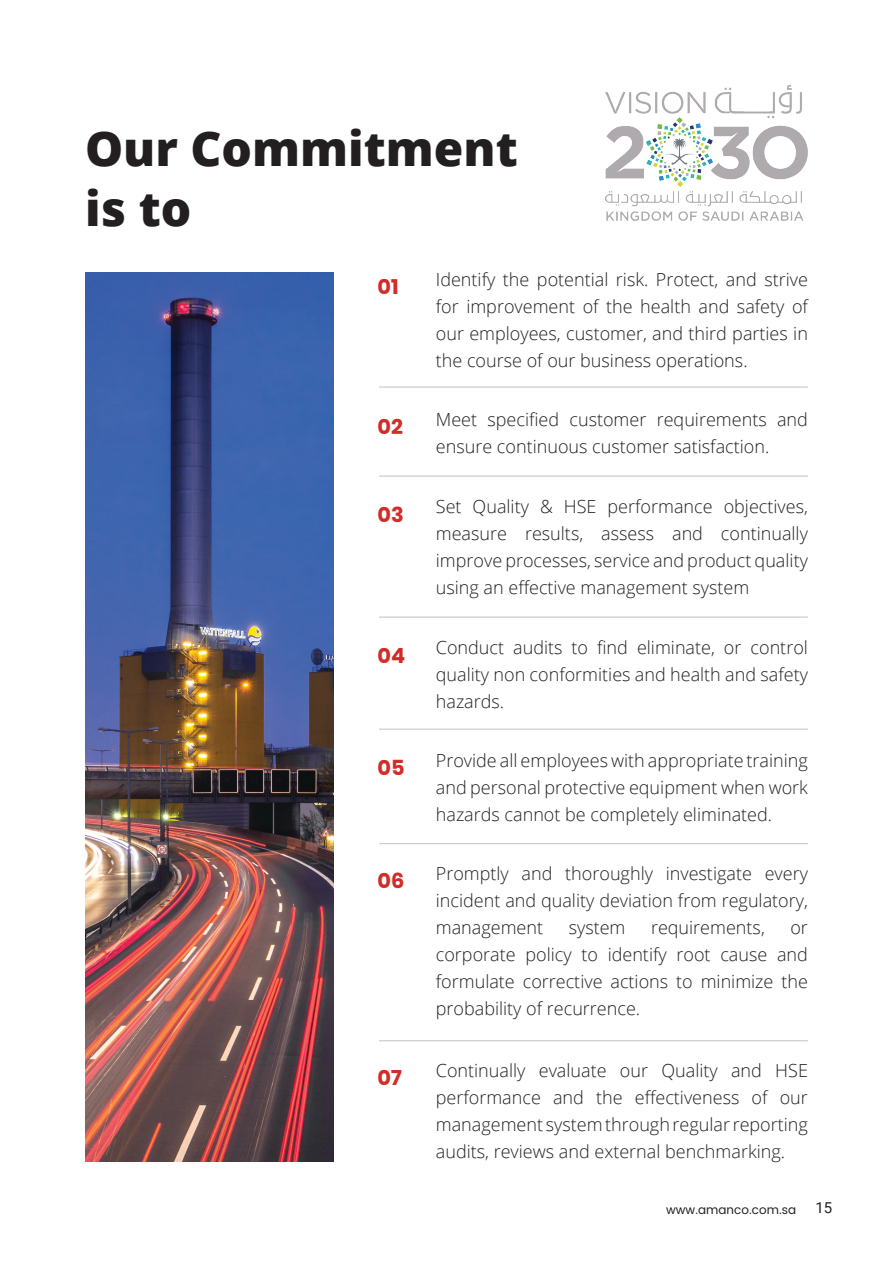
<style>
.page{position:relative;width:893px;height:1263px;background:#fff}
.page>*{position:absolute;margin:0;border:0;box-sizing:border-box;transform-origin:0 0}
.t1{font:800 48px/60px "Open Sans";color:#231f20}
.t2{font:700 21px "Poppins";color:#d32b27}
.t3{font:300 18px/27px "Open Sans";color:#231f20;text-align:justify}
.t4{font:15px "Roboto";color:#231f20}
.t5{font:12px "Poppins";letter-spacing:.005em;color:#231f20}
</style>
<div class="page">
<img style="left:85px;top:272px;width:248px;height:889px">
<img style="left:605px;top:85px;width:203px;height:136px">
<hr style="left:379px;top:386px;width:429px;height:2px;background:#c6c5c7">
<hr style="left:379px;top:476px;width:429px;height:1px;background:#c6c5c7">
<hr style="left:379px;top:617px;width:429px;height:1px;background:#c6c5c7">
<hr style="left:379px;top:729px;width:429px;height:1px;background:#c6c5c7">
<hr style="left:379px;top:843px;width:429px;height:1px;background:#c6c5c7">
<hr style="left:379px;top:1040px;width:429px;height:1px;background:#c6c5c7">
<h1 class="t1" style="left:85px;top:116px;width:434px">Our Commitment is to</h1>
<p class="t2" style="left:378px;top:274px;width:22px">01</p>
<p class="t2" style="left:378px;top:414px;width:27px">02</p>
<p class="t3" style="left:436px;top:265px;width:374px">Identify the potential risk. Protect, and strive for improvement of the health and safety of our employees, customer, and third parties in the course of our business operations.</p>
<p class="t3" style="left:436px;top:405px;width:374px">Meet specified customer requirements and ensure continuous customer satisfaction.</p>
<p class="t2" style="left:378px;top:502px;width:28px">03</p>
<p class="t3" style="left:436px;top:493px;width:374px">Set Quality &amp; HSE performance objectives, measure results, assess and continually improve processes, service and product quality using an effective management system</p>
<p class="t2" style="left:378px;top:643px;width:29px">04</p>
<p class="t3" style="left:436px;top:634px;width:374px">Conduct audits to find eliminate, or control quality non conformities and health and safety hazards.</p>
<p class="t2" style="left:378px;top:756px;width:29px">05</p>
<p class="t3" style="left:436px;top:746px;width:374px">Provide all employees with appropriate training and personal protective equipment when work hazards cannot be completely eliminated.</p>
<p class="t2" style="left:378px;top:868px;width:28px">06</p>
<p class="t3" style="left:436px;top:859px;width:374px">Promptly and thoroughly investigate every incident and quality deviation from regulatory, management</p>
<p class="t3" style="left:569px;top:913px;width:58px">system</p>
<p class="t3" style="left:651px;top:913px;width:115px">requirements,</p>
<p class="t3" style="left:436px;top:913px;width:374px;text-indent:354px">or corporate policy to identify root cause and formulate corrective actions to minimize the probability of recurrence.</p>
<p class="t2" style="left:378px;top:1066px;width:26px">07</p>
<p class="t3" style="left:436px;top:1056px;width:374px">Continually evaluate our Quality and HSE performance and the effectiveness of our management system through regular reporting audits, reviews and external benchmarking.</p>
<p class="t5" style="left:666px;top:1201px;width:132px">www.amanco.com.sa</p>
<p class="t4" style="left:815px;top:1197px;width:18px">15</p>
</div>
